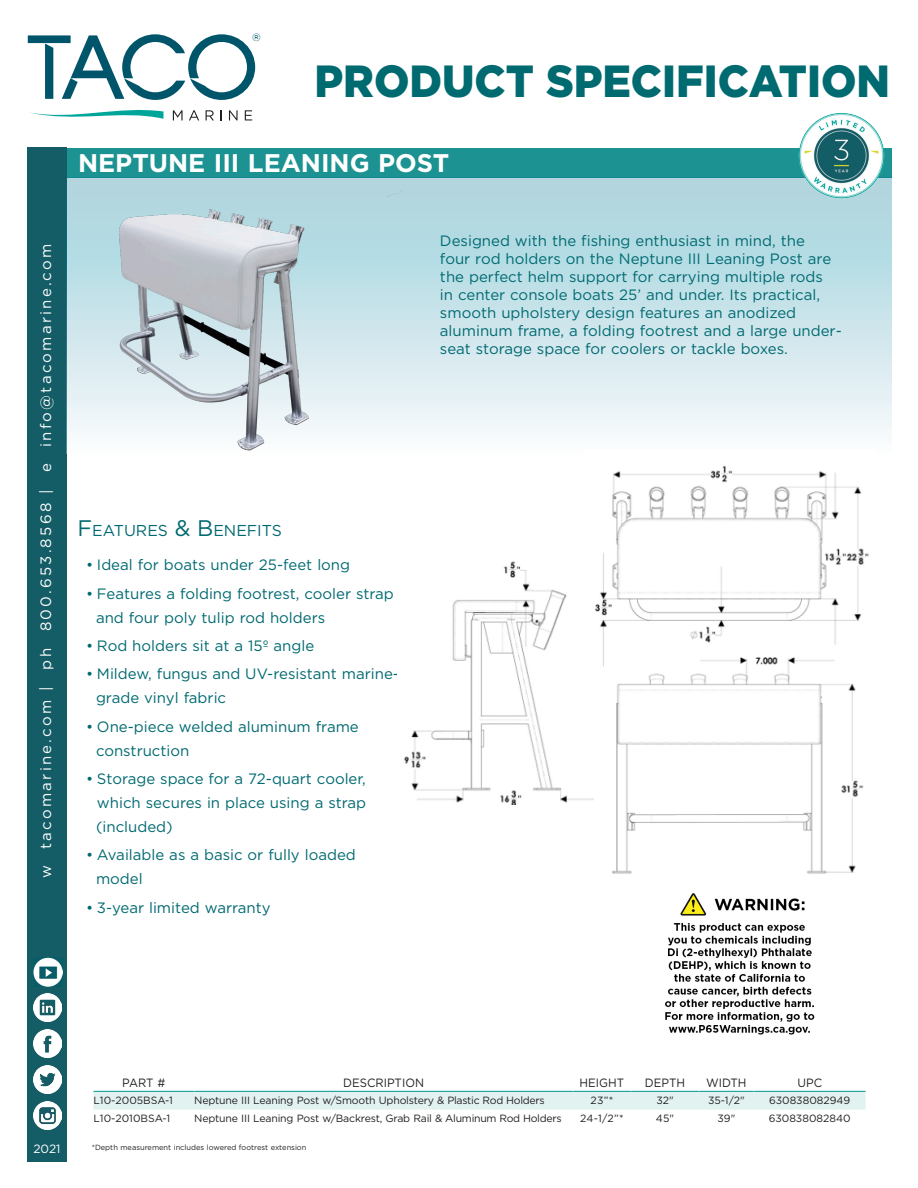
<style>
.page{position:relative;width:918px;height:1188px;background:#fff}
.page>*{position:absolute;margin:0;border:0;box-sizing:border-box;transform-origin:0 0}
.t1{font:900 45px "Gotham";color:#006a71;scale:.95 1}
.Section_Header{font:700 25.5px "Gotham";color:#fff}
.t2{font:15.75px "Gotham";color:#006a71}
.Copy{font:15px/18px "Gotham";color:#006a71}
.t3{font:15px "Gotham";letter-spacing:.15em;color:#fff}
.Table_Head_new{font:12px "Gotham";color:#231f20;scale:.95 1}
.t4{font:12px "Gotham";color:#fff}
.Product_Table_copy{font:10.5px "Gotham";letter-spacing:-.015em;color:#231f20}
.t5{font:10.5px "Gotham";color:#00556a}
.Table_Footer_new{font:7.5px "Gotham";color:#231f20}
.s1{font-size:22.5px}
</style>
<div class="page">
<div style="left:28px;top:148px;width:39px;height:1014px;background:#145d66"></div>
<div style="left:67px;top:148px;width:825px;height:29px;background:#1c9292"></div>
<div style="left:67px;top:177px;width:825px;height:277px;background:linear-gradient(to bottom,#a4d1db,#f6fafc)"></div>
<svg style="left:28px;top:34px;width:227px;height:87px"></svg>
<img style="left:33px;top:993px;width:28px;height:29px">
<img style="left:33px;top:1029px;width:28px;height:29px">
<img style="left:33px;top:1065px;width:28px;height:29px">
<img style="left:33px;top:1102px;width:28px;height:28px">
<img style="left:33px;top:957px;width:30px;height:30px">
<svg style="left:93px;top:1090px;width:773px;height:20px;background:#d8eeec"></svg>
<img style="left:799px;top:113px;width:86px;height:86px">
<img style="left:107px;top:187px;width:307px;height:267px">
<img style="left:665px;top:893px;width:150px;height:142px">
<img style="left:584px;top:449px;width:292px;height:425px">
<img style="left:404px;top:542px;width:190px;height:262px">
<p class="t3" style="left:36px;top:878px;width:636px;rotate:-90deg">w tacomarine.com | ph 800.653.8568 | e info@tacomarine.com</p>
<p class="t5" style="left:252px;top:32px;width:10px">®</p>
<h1 class="t1" style="left:315px;top:55px;width:607px">PRODUCT SPECIFICATION</h1>
<p class="Section_Header" style="left:78px;top:146px;width:373px">NEPTUNE III LEANING POST</p>
<p class="Copy" style="left:440px;top:231px;width:403px">Designed with the fishing enthusiast in mind, the<br>four rod holders on the Neptune III Leaning Post are the perfect helm support for carrying multiple rods<br>in center console boats 25’ and under. Its practical, smooth upholstery design features an anodized aluminum frame, a folding footrest and a large under&shy;seat storage space for coolers or tackle boxes.</p>
<p class="t2" style="left:77px;top:520px;width:206px"><span class="s1">F</span>EATURES <span class="s1">&amp; B</span>ENEFITS</p>
<p class="Copy" style="left:86px;top:556px;width:266px">• Ideal for boats under 25-feet long</p>
<p class="Copy" style="left:96px;top:581px;width:299px;line-height:24px;text-indent:-10px">• Features a folding footrest, cooler strap and four poly tulip rod holders</p>
<p class="Copy" style="left:86px;top:636px;width:230px">• Rod holders sit at a 15º angle</p>
<p class="Copy" style="left:96px;top:662px;width:304px;line-height:24px;text-indent:-10px">• Mildew, fungus and UV-resistant marine&shy;grade vinyl fabric</p>
<p class="Copy" style="left:96px;top:714px;width:264px;line-height:24px;text-indent:-10px">• One-piece welded aluminum frame construction</p>
<p class="Copy" style="left:96px;top:766px;width:272px;line-height:24px;text-align:justify;text-indent:-10px">• Storage space for a 72-quart cooler, which secures in place using a strap (included)</p>
<p class="Copy" style="left:96px;top:843px;width:261px;line-height:24px;text-indent:-10px">• Available as a basic or fully loaded model</p>
<p class="Copy" style="left:86px;top:898px;width:186px">• 3-year limited warranty</p>
<p class="t4" style="left:33px;top:1141px;width:29px">2021</p>
<p class="Table_Head_new" style="left:122px;top:1075px;width:47px">PART #</p>
<p class="Table_Head_new" style="left:343px;top:1075px;width:87px">DESCRIPTION</p>
<p class="Table_Head_new" style="left:580px;top:1075px;width:48px">HEIGHT</p>
<p class="Table_Head_new" style="left:645px;top:1075px;width:44px">DEPTH</p>
<p class="Table_Head_new" style="left:706px;top:1075px;width:44px">WIDTH</p>
<p class="Table_Head_new" style="left:797px;top:1075px;width:27px">UPC</p>
<p class="Product_Table_copy" style="left:93px;top:1094px;width:81px">L10-2005BSA-1</p>
<p class="Product_Table_copy" style="left:194px;top:1094px;width:352px">Neptune III Leaning Post w/Smooth Upholstery &amp; Plastic Rod Holders</p>
<p class="Product_Table_copy" style="left:591px;top:1094px;width:24px">23”*</p>
<p class="Product_Table_copy" style="left:656px;top:1094px;width:19px">32"</p>
<p class="Product_Table_copy" style="left:708px;top:1094px;width:38px">35-1/2"</p>
<p class="Product_Table_copy" style="left:769px;top:1094px;width:83px">630838082949</p>
<p class="Product_Table_copy" style="left:93px;top:1112px;width:78px">L10-2010BSA-1</p>
<p class="Product_Table_copy" style="left:194px;top:1112px;width:369px">Neptune III Leaning Post w/Backrest, Grab Rail &amp; Aluminum Rod Holders</p>
<p class="Product_Table_copy" style="left:580px;top:1112px;width:45px">24-1/2”*</p>
<p class="Product_Table_copy" style="left:656px;top:1112px;width:20px">45"</p>
<p class="Product_Table_copy" style="left:718px;top:1112px;width:19px">39"</p>
<p class="Product_Table_copy" style="left:769px;top:1112px;width:83px">630838082840</p>
<p class="Table_Footer_new" style="left:92px;top:1142px;width:216px">*Depth measurement includes lowered footrest extension</p>
</div>
